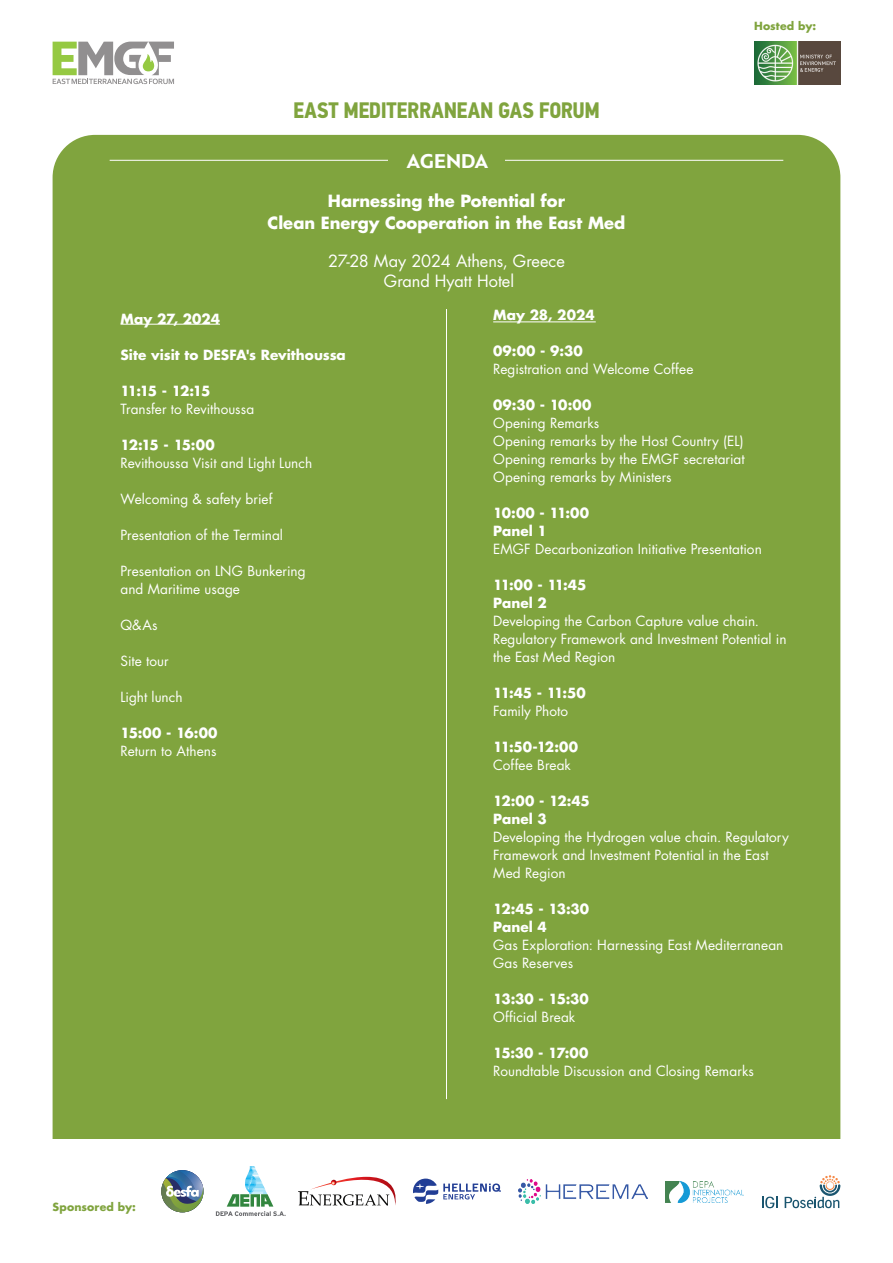
<style>
.page{position:relative;width:893px;height:1263px;background:#fff}
.page>*{position:absolute;margin:0;border:0;box-sizing:border-box;transform-origin:0 0}
.t1{font:700 22.5px "PF Din Text Cond Pro";letter-spacing:-.01em;color:#80a43e}
.t2{font:700 21px "PF Bague Sans Pro";color:#fff}
.t3{font:18px/21.6px "Kp Linea Bold T";letter-spacing:-.005em;color:#fff;text-align:center}
.t4{font:18px/19.6px "Kp Linea";letter-spacing:-.005em;color:#fff;text-align:center}
.t5{font:15px/18px "Kp Linea";color:#fff}
.t6{font:700 15px/18px "Kp Linea";color:#fff}
.t7{font:700 12px "Kp Linea";letter-spacing:.01em;color:#80a43e}
</style>
<div class="page">
<div style="left:53px;top:135px;width:787px;height:1004px;background:#80a43e"></div>
<img style="left:754px;top:42px;width:86px;height:42px">
<hr style="left:505px;top:160px;width:278px;height:1px;background:#fff">
<hr style="left:110px;top:160px;width:278px;height:1px;background:#fff">
<hr style="left:446px;top:309px;width:1px;height:790px;background:#fff">
<hr style="left:120px;top:324px;width:100px;height:1px;background:#fff">
<hr style="left:493px;top:321px;width:103px;height:1px;background:#fff">
<svg style="left:53px;top:42px;width:121px;height:42px"></svg>
<svg style="left:413px;top:1178px;width:88px;height:26px"></svg>
<svg style="left:161px;top:1170px;width:42px;height:42px"></svg>
<svg style="left:216px;top:1166px;width:70px;height:50px"></svg>
<svg style="left:298px;top:1176px;width:98px;height:30px"></svg>
<img style="left:518px;top:1179px;width:130px;height:24px">
<svg style="left:762px;top:1196px;width:16px;height:12px"></svg>
<svg style="left:785px;top:1175px;width:55px;height:33px"></svg>
<img style="left:666px;top:1181px;width:78px;height:21px">
<h1 class="t1" style="left:293px;top:97px;width:308px">EAST MEDITERRANEAN GAS FORUM</h1>
<h2 class="t2" style="left:407px;top:148px;width:83px">AGENDA</h2>
<p class="t3" style="left:268px;top:190px;width:359px">Harnessing the Potential for<br>Clean Energy Cooperation in the East Med</p>
<p class="t4" style="left:328px;top:251px;width:238px">27-28 May 2024 Athens, Greece<br>Grand Hyatt Hotel</p>
<p class="t7" style="left:754px;top:19px;width:64px">Hosted by:</p>
<p class="t6" style="left:120px;top:310px;width:101px">May 27, 2024</p>
<p class="t6" style="left:120px;top:346px;width:227px">Site visit to DESFA's Revithoussa</p>
<p class="t6" style="left:120px;top:382px;width:91px">11:15 - 12:15</p>
<p class="t5" style="left:120px;top:400px;width:135px">Transfer to Revithoussa</p>
<p class="t6" style="left:120px;top:436px;width:96px">12:15 - 15:00</p>
<p class="t5" style="left:120px;top:454px;width:193px">Revithoussa Visit and Light Lunch</p>
<p class="t5" style="left:120px;top:490px;width:153px">Welcoming &amp; safety brief</p>
<p class="t5" style="left:120px;top:526px;width:164px">Presentation of the Terminal</p>
<p class="t5" style="left:120px;top:562px;width:187px">Presentation on LNG Bunkering and Maritime usage</p>
<p class="t5" style="left:120px;top:616px;width:38px">Q&amp;As</p>
<p class="t5" style="left:120px;top:652px;width:50px">Site tour</p>
<p class="t5" style="left:120px;top:688px;width:64px">Light lunch</p>
<p class="t6" style="left:120px;top:724px;width:99px">15:00 - 16:00</p>
<p class="t5" style="left:120px;top:742px;width:97px">Return to Athens</p>
<p class="t7" style="left:53px;top:1199px;width:85px">Sponsored by:</p>
<p class="t6" style="left:493px;top:306px;width:103px">May 28, 2024</p>
<p class="t6" style="left:493px;top:342px;width:91px">09:00 - 9:30</p>
<p class="t5" style="left:493px;top:360px;width:202px">Registration and Welcome Coffee</p>
<p class="t6" style="left:493px;top:396px;width:100px">09:30 - 10:00</p>
<p class="t5" style="left:493px;top:414px;width:253px">Opening Remarks<br>Opening remarks by the Host Country (EL)<br>Opening remarks by the EMGF secretariat<br>Opening remarks by Ministers</p>
<p class="t6" style="left:493px;top:504px;width:98px">10:00 - 11:00<br>Panel 1</p>
<p class="t5" style="left:493px;top:540px;width:270px">EMGF Decarbonization Initiative Presentation</p>
<p class="t6" style="left:493px;top:576px;width:95px">11:00 - 11:45<br>Panel 2</p>
<p class="t5" style="left:493px;top:612px;width:295px">Developing the Carbon Capture value chain.<br>Regulatory Framework and Investment Potential in the East Med Region</p>
<p class="t6" style="left:493px;top:684px;width:94px">11:45 - 11:50</p>
<p class="t5" style="left:493px;top:702px;width:76px">Family Photo</p>
<p class="t6" style="left:493px;top:738px;width:86px">11:50-12:00</p>
<p class="t5" style="left:493px;top:756px;width:79px">Coffee Break</p>
<p class="t6" style="left:493px;top:792px;width:98px">12:00 - 12:45<br>Panel 3</p>
<p class="t5" style="left:493px;top:828px;width:297px">Developing the Hydrogen value chain. Regulatory<br>Framework and Investment Potential in the East<br>Med Region</p>
<p class="t6" style="left:493px;top:900px;width:97px">12:45 - 13:30<br>Panel 4</p>
<p class="t5" style="left:493px;top:936px;width:292px">Gas Exploration: Harnessing East Mediterranean<br>Gas Reserves</p>
<p class="t6" style="left:493px;top:990px;width:97px">13:30 - 15:30</p>
<p class="t5" style="left:493px;top:1008px;width:84px">Official Break</p>
<p class="t6" style="left:493px;top:1044px;width:97px">15:30 - 17:00</p>
<p class="t5" style="left:493px;top:1062px;width:262px">Roundtable Discussion and Closing Remarks</p>
</div>
